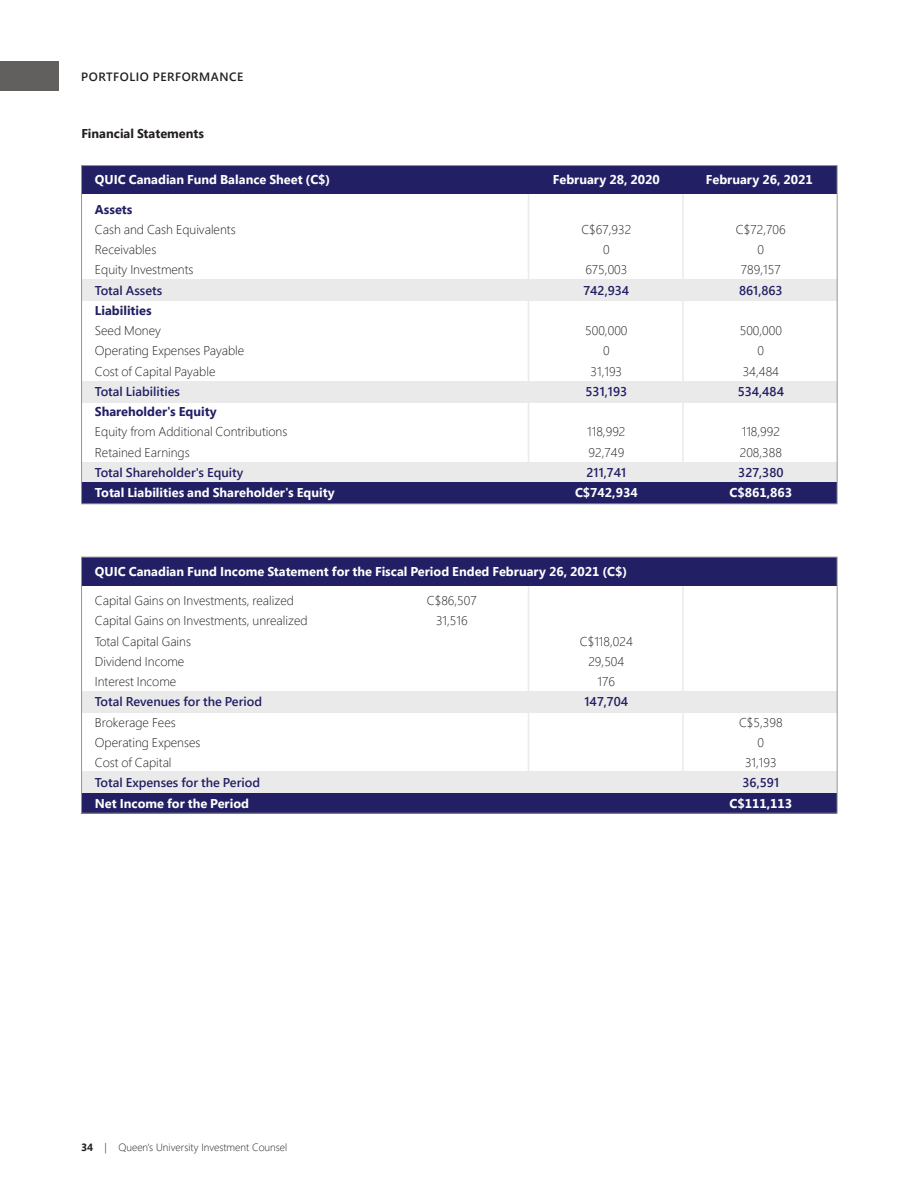
<style>
.page{position:relative;width:918px;height:1188px;background:#fff}
.page>*{position:absolute;margin:0;border:0;box-sizing:border-box;transform-origin:0 0}
.t1{font:300 12.75px "Segoe UI";color:#241f1f}
.t2{font:700 12.75px "Segoe UI";color:#fff}
.t3{font:600 12.75px "Segoe UI";color:#221f64}
.t4{font:700 12.75px "Segoe UI";color:#221f64}
.t5{font:700 12.75px "Segoe UI";color:#241f1f}
.t6{font:600 12px "Segoe UI";letter-spacing:.045em;color:#241f1f}
.t7{font:300 10.5px "Segoe UI";color:#241f1f}
.s1{font-weight:700}
</style>
<div class="page">
<hr style="left:682px;top:569px;width:2px;height:231px;background:#ebeaea">
<hr style="left:528px;top:569px;width:1px;height:231px;background:#ebeaea">
<hr style="left:682px;top:179px;width:2px;height:307px;background:#ebeaea">
<hr style="left:528px;top:179px;width:1px;height:307px;background:#ebeaea">
<div style="left:0;top:62px;width:58px;height:29px;background:#61605e"></div>
<div style="left:81px;top:279px;width:756px;height:22px;background:#ebeaea"></div>
<div style="left:81px;top:381px;width:756px;height:22px;background:#ebeaea"></div>
<div style="left:81px;top:462px;width:756px;height:22px;background:#ebeaea"></div>
<div style="left:81px;top:482px;width:756px;height:22px;background:#221f64"></div>
<div style="left:81px;top:165px;width:756px;height:29px;background:#221f64"></div>
<div style="left:81px;top:792px;width:756px;height:22px;background:#221f64"></div>
<div style="left:81px;top:692px;width:756px;height:21px;background:#ebeaea"></div>
<div style="left:81px;top:771px;width:756px;height:22px;background:#ebeaea"></div>
<div style="left:81px;top:557px;width:756px;height:29px;background:#221f64"></div>
<div style="left:81px;top:557px;width:756px;height:256px;border:1px solid #969698"></div>
<p class="t6" style="left:81px;top:67px;width:164px">PORTFOLIO PERFORMANCE</p>
<p class="t5" style="left:81px;top:124px;width:124px">Financial Statements</p>
<p class="t2" style="left:95px;top:171px;width:237px">QUIC Canadian Fund Balance Sheet (C$)</p>
<p class="t2" style="left:553px;top:171px;width:108px">February 28, 2020</p>
<p class="t2" style="left:706px;top:171px;width:108px">February 26, 2021</p>
<p class="t4" style="left:95px;top:200px;width:39px">Assets</p>
<p class="t1" style="left:95px;top:219px;width:142px">Cash and Cash Equivalents</p>
<p class="t1" style="left:581px;top:219px;width:51px">C$67,932</p>
<p class="t1" style="left:736px;top:219px;width:51px">C$72,706</p>
<p class="t1" style="left:95px;top:239px;width:63px">Receivables</p>
<p class="t1" style="left:603px;top:239px;width:8px">0</p>
<p class="t1" style="left:758px;top:239px;width:8px">0</p>
<p class="t1" style="left:95px;top:260px;width:100px">Equity Investments</p>
<p class="t1" style="left:585px;top:260px;width:44px">675,003</p>
<p class="t1" style="left:741px;top:260px;width:41px">789,157</p>
<p class="t3" style="left:95px;top:280px;width:69px">Total Assets</p>
<p class="t3" style="left:583px;top:280px;width:47px">742,934</p>
<p class="t3" style="left:739px;top:280px;width:45px">861,863</p>
<p class="t4" style="left:95px;top:301px;width:58px">Liabilities</p>
<p class="t1" style="left:95px;top:320px;width:68px">Seed Money</p>
<p class="t1" style="left:585px;top:320px;width:44px">500,000</p>
<p class="t1" style="left:740px;top:320px;width:44px">500,000</p>
<p class="t1" style="left:95px;top:341px;width:151px">Operating Expenses Payable</p>
<p class="t1" style="left:603px;top:341px;width:8px">0</p>
<p class="t1" style="left:758px;top:341px;width:8px">0</p>
<p class="t1" style="left:95px;top:361px;width:122px">Cost of Capital Payable</p>
<p class="t1" style="left:591px;top:361px;width:33px">31,193</p>
<p class="t1" style="left:743px;top:361px;width:38px">34,484</p>
<p class="t3" style="left:95px;top:381px;width:87px">Total Liabilities</p>
<p class="t3" style="left:586px;top:381px;width:43px">531,193</p>
<p class="t3" style="left:738px;top:381px;width:48px">534,484</p>
<p class="t4" style="left:95px;top:402px;width:123px">Shareholder's Equity</p>
<p class="t1" style="left:95px;top:422px;width:194px">Equity from Additional Contributions</p>
<p class="t1" style="left:587px;top:422px;width:40px">118,992</p>
<p class="t1" style="left:742px;top:422px;width:40px">118,992</p>
<p class="t1" style="left:95px;top:442px;width:96px">Retained Earnings</p>
<p class="t1" style="left:589px;top:442px;width:37px">92,749</p>
<p class="t1" style="left:740px;top:442px;width:44px">208,388</p>
<p class="t3" style="left:95px;top:462px;width:150px">Total Shareholder's Equity</p>
<p class="t3" style="left:587px;top:462px;width:41px">211,741</p>
<p class="t3" style="left:738px;top:462px;width:47px">327,380</p>
<p class="t2" style="left:95px;top:483px;width:241px">Total Liabilities and Shareholder's Equity</p>
<p class="t2" style="left:575px;top:483px;width:64px">C$742,934</p>
<p class="t2" style="left:730px;top:483px;width:64px">C$861,863</p>
<p class="t2" style="left:95px;top:562px;width:534px">QUIC Canadian Fund Income Statement for the Fiscal Period Ended February 26, 2021 (C$)</p>
<p class="t1" style="left:95px;top:590px;width:201px">Capital Gains on Investments, realized</p>
<p class="t1" style="left:427px;top:590px;width:51px">C$86,507</p>
<p class="t1" style="left:95px;top:611px;width:214px">Capital Gains on Investments, unrealized</p>
<p class="t1" style="left:436px;top:611px;width:33px">31,516</p>
<p class="t1" style="left:95px;top:631px;width:98px">Total Capital Gains</p>
<p class="t1" style="left:580px;top:631px;width:54px">C$118,024</p>
<p class="t1" style="left:95px;top:651px;width:91px">Dividend Income</p>
<p class="t1" style="left:588px;top:651px;width:37px">29,504</p>
<p class="t1" style="left:95px;top:671px;width:83px">Interest Income</p>
<p class="t1" style="left:598px;top:671px;width:19px">176</p>
<p class="t3" style="left:95px;top:692px;width:169px">Total Revenues for the Period</p>
<p class="t3" style="left:585px;top:692px;width:45px">147,704</p>
<p class="t1" style="left:95px;top:712px;width:82px">Brokerage Fees</p>
<p class="t1" style="left:739px;top:712px;width:45px">C$5,398</p>
<p class="t1" style="left:95px;top:732px;width:107px">Operating Expenses</p>
<p class="t1" style="left:758px;top:732px;width:8px">0</p>
<p class="t1" style="left:95px;top:752px;width:78px">Cost of Capital</p>
<p class="t1" style="left:745px;top:752px;width:33px">31,193</p>
<p class="t3" style="left:95px;top:773px;width:167px">Total Expenses for the Period</p>
<p class="t3" style="left:743px;top:773px;width:38px">36,591</p>
<p class="t2" style="left:95px;top:794px;width:156px">Net Income for the Period</p>
<p class="t2" style="left:730px;top:794px;width:64px">C$111,113</p>
<p class="t7" style="left:81px;top:1138px;width:208px"><span class="s1">34</span> | Queen's University Investment Counsel</p>
</div>
